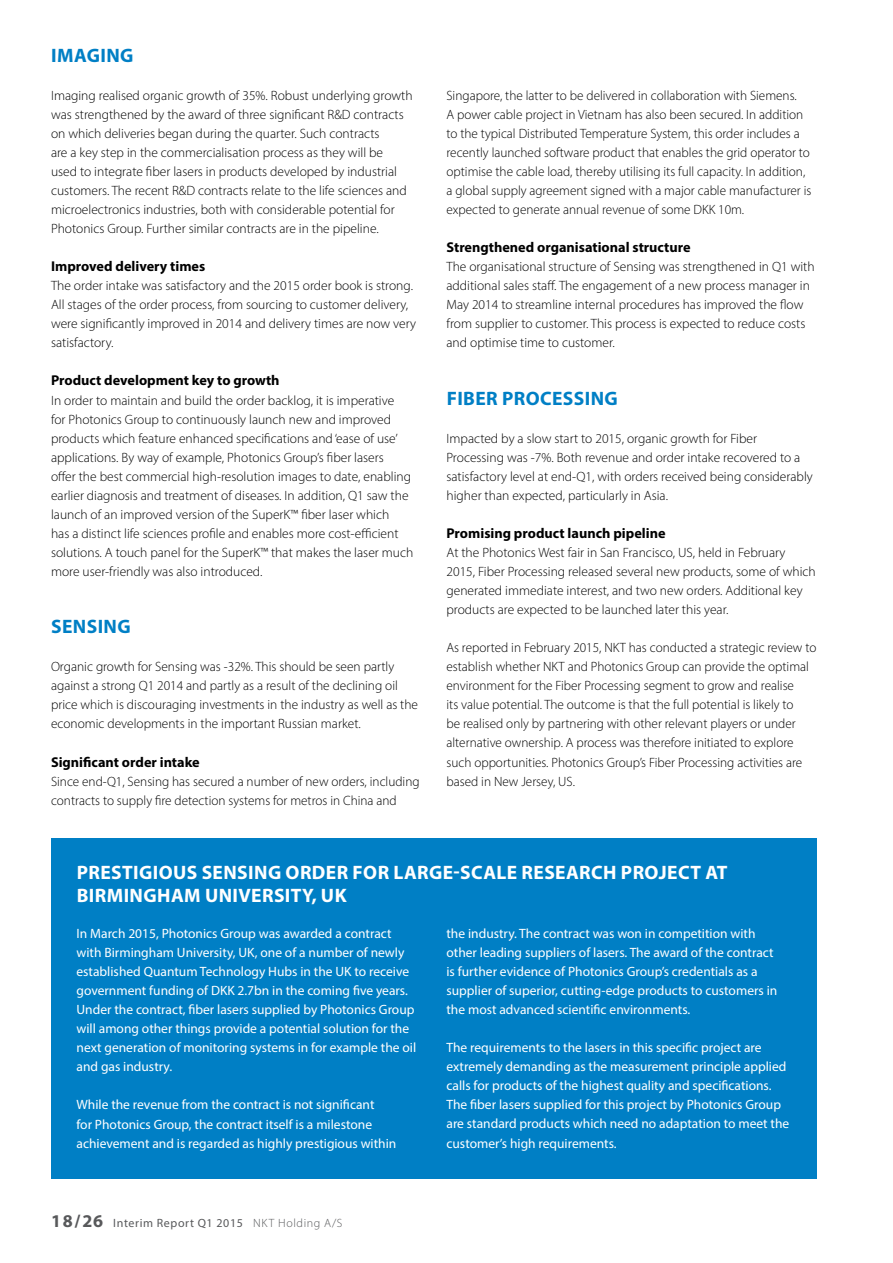
<style>
.page{position:relative;width:893px;height:1263px;background:#fff}
.page>*{position:absolute;margin:0;border:0;box-sizing:border-box;transform-origin:0 0}
.t1{font:700 19.5px/23.4px "Myriad Pro";letter-spacing:.02em;color:#fff}
.t2{font:700 19.5px "Myriad Pro";letter-spacing:.02em;color:#007fc5}
.t3{font:700 14.25px "Myriad Pro";color:#000}
.t4{font:300 13.5px/19px "Myriad Pro";color:#000}
.t5{font:13.5px/19px "Myriad Pro";color:#fff}
.t6{font:12px "Myriad Pro";letter-spacing:.05em;color:#58595b}
.s1{font-weight:700;font-size:18px}
.s2{font-weight:300}
</style>
<div class="page">
<div style="left:51px;top:839px;width:765px;height:340px;background:#007fc5"></div>
<h1 class="t2" style="left:51px;top:42px;width:84px">IMAGING</h1>
<p class="t4" style="left:51px;top:86px;width:363px">Imaging realised organic growth of 35%. Robust underlying growth was strengthened by the award of three significant R&amp;D contracts on which deliveries began during the quarter. Such contracts<br>are a key step in the commercialisation process as they will be used to integrate fiber lasers in products developed by industrial customers. The recent R&amp;D contracts relate to the life sciences and microelectronics industries, both with considerable potential for Photonics Group. Further similar contracts are in the pipeline.</p>
<p class="t3" style="left:51px;top:257px;width:156px">Improved delivery times</p>
<p class="t4" style="left:51px;top:276px;width:367px">The order intake was satisfactory and the 2015 order book is strong.<br>All stages of the order process, from sourcing to customer delivery, were significantly improved in 2014 and delivery times are now very satisfactory.</p>
<p class="t3" style="left:51px;top:371px;width:230px">Product development key to growth</p>
<p class="t4" style="left:51px;top:390px;width:364px">In order to maintain and build the order backlog, it is imperative<br>for Photonics Group to continuously launch new and improved products which feature enhanced specifications and ‘ease of use’ applications. By way of example, Photonics Group’s fiber lasers<br>offer the best commercial high-resolution images to date, enabling earlier diagnosis and treatment of diseases. In addition, Q1 saw the launch of an improved version of the SuperK™ fiber laser which<br>has a distinct life sciences profile and enables more cost-efficient solutions. A touch panel for the SuperK™ that makes the laser much more user-friendly was also introduced.</p>
<h1 class="t2" style="left:51px;top:614px;width:81px">SENSING</h1>
<p class="t4" style="left:51px;top:657px;width:369px">Organic growth for Sensing was -32%. This should be seen partly against a strong Q1 2014 and partly as a result of the declining oil price which is discouraging investments in the industry as well as the economic developments in the important Russian market.</p>
<p class="t3" style="left:51px;top:752px;width:150px">Significant order intake</p>
<p class="t4" style="left:51px;top:771px;width:370px">Since end-Q1, Sensing has secured a number of new orders, including contracts to supply fire detection systems for metros in China and</p>
<p class="t4" style="left:446px;top:86px;width:366px">Singapore, the latter to be delivered in collaboration with Siemens.<br>A power cable project in Vietnam has also been secured. In addition to the typical Distributed Temperature System, this order includes a recently launched software product that enables the grid operator to optimise the cable load, thereby utilising its full capacity. In addition, a global supply agreement signed with a major cable manufacturer is expected to generate annual revenue of some DKK 10m.</p>
<p class="t3" style="left:446px;top:238px;width:246px">Strengthened organisational structure</p>
<p class="t4" style="left:446px;top:257px;width:370px">The organisational structure of Sensing was strengthened in Q1 with additional sales staff. The engagement of a new process manager in May 2014 to streamline internal procedures has improved the flow from supplier to customer. This process is expected to reduce costs and optimise time to customer.</p>
<h1 class="t2" style="left:447px;top:385px;width:173px">FIBER PROCESSING</h1>
<p class="t4" style="left:446px;top:428px;width:368px">Impacted by a slow start to 2015, organic growth for Fiber Processing was -7%. Both revenue and order intake recovered to a satisfactory level at end-Q1, with orders received being considerably higher than expected, particularly in Asia.</p>
<p class="t3" style="left:446px;top:524px;width:221px">Promising product launch pipeline</p>
<p class="t4" style="left:446px;top:543px;width:371px">At the Photonics West fair in San Francisco, US, held in February 2015, Fiber Processing released several new products, some of which generated immediate interest, and two new orders. Additional key products are expected to be launched later this year.</p>
<p class="t4" style="left:446px;top:638px;width:371px">As reported in February 2015, NKT has conducted a strategic review to establish whether NKT and Photonics Group can provide the optimal environment for the Fiber Processing segment to grow and realise<br>its value potential. The outcome is that the full potential is likely to<br>be realised only by partnering with other relevant players or under alternative ownership. A process was therefore initiated to explore such opportunities. Photonics Group’s Fiber Processing activities are based in New Jersey, US.</p>
<h1 class="t1" style="left:77px;top:860px;width:652px">PRESTIGIOUS SENSING ORDER FOR LARGE-SCALE RESEARCH PROJECT AT<br>BIRMINGHAM UNIVERSITY, UK</h1>
<p class="t5" style="left:77px;top:924px;width:341px">In March 2015, Photonics Group was awarded a contract with Birmingham University, UK, one of a number of newly established Quantum Technology Hubs in the UK to receive government funding of DKK 2.7bn in the coming five years.<br>Under the contract, fiber lasers supplied by Photonics Group will among other things provide a potential solution for the next generation of monitoring systems in for example the oil and gas industry.</p>
<p class="t5" style="left:77px;top:1095px;width:321px">While the revenue from the contract is not significant<br>for Photonics Group, the contract itself is a milestone achievement and is regarded as highly prestigious within</p>
<p class="t5" style="left:446px;top:924px;width:332px">the industry. The contract was won in competition with other leading suppliers of lasers. The award of the contract is further evidence of Photonics Group’s credentials as a supplier of superior, cutting-edge products to customers in the most advanced scientific environments.</p>
<p class="t5" style="left:446px;top:1038px;width:344px">The requirements to the lasers in this specific project are extremely demanding as the measurement principle applied calls for products of the highest quality and specifications.<br>The fiber lasers supplied for this project by Photonics Group are standard products which need no adaptation to meet the customer’s high requirements.</p>
<p class="t6" style="left:51px;top:1215px;width:293px"><span class="s1">18/26</span> Interim Report Q1 2015 <span class="s2">NKT Holding A/S</span></p>
</div>
